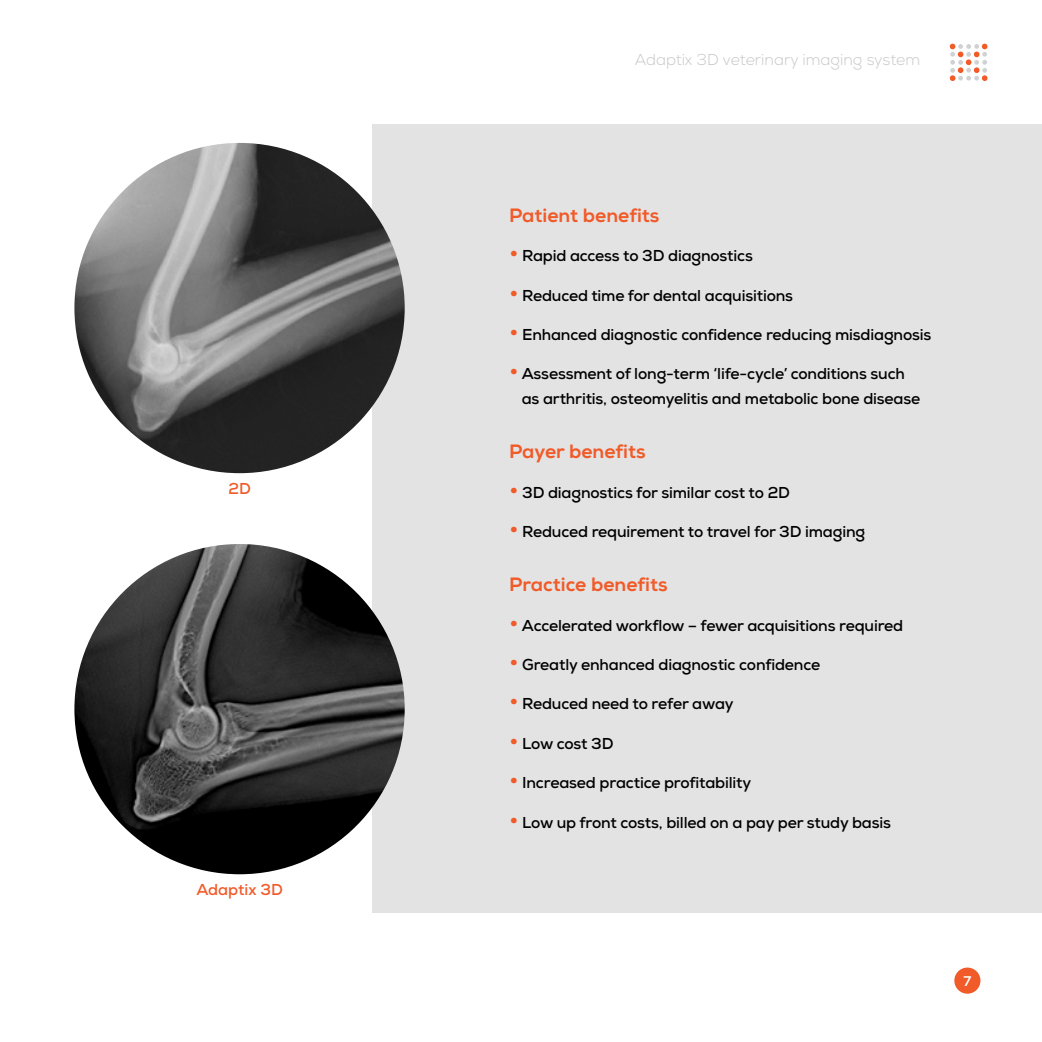
<style>
.page{position:relative;width:1042px;height:1042px;background:#fff}
.page>*{position:absolute;margin:0;border:0;box-sizing:border-box;transform-origin:0 0}
.t1{font:800 19.25px "Nexa";color:#f15a29}
.t2{font:700 15.75px/24.5px "Nexa";letter-spacing:-.01em;color:#000}
.t3{font:300 15.75px "Nexa";color:#c6c6c6}
.t4{font:700 15.75px "Nexa";color:#f15a29}
.t5{font:700 14px "Nexa";color:#fff}
.s1{font-size:24.5px;color:#f15a29}
</style>
<div class="page">
<svg style="left:950px;top:44px;width:37px;height:37px"></svg>
<div style="left:954px;top:967px;width:26px;height:26px;background:#f15a29;border-radius:50%"></div>
<div style="left:372px;top:124px;width:670px;height:789px;background:#e3e3e3"></div>
<img style="left:74px;top:143px;width:331px;height:330px;border-radius:165px">
<img style="left:74px;top:544px;width:331px;height:330px;border-radius:165px">
<p class="t4" style="left:228px;top:478px;width:24px">2D</p>
<p class="t4" style="left:196px;top:880px;width:88px">Adaptix 3D</p>
<p class="t3" style="left:635px;top:51px;width:287px">Adaptix 3D veterinary imaging system</p>
<p class="t1" style="left:509px;top:203px;width:152px">Patient benefits</p>
<p class="t2" style="left:509px;top:243px;width:245px"><span class="s1">•</span> Rapid access to 3D diagnostics</p>
<p class="t2" style="left:509px;top:283px;width:285px"><span class="s1">•</span> Reduced time for dental acquisitions</p>
<p class="t2" style="left:509px;top:322px;width:424px"><span class="s1">•</span> Enhanced diagnostic confidence reducing misdiagnosis</p>
<p class="t2" style="left:522px;top:362px;width:400px;text-indent:-13px"><span class="s1">•</span> Assessment of long-term ‘life-cycle’ conditions such as arthritis, osteomyelitis and metabolic bone disease</p>
<p class="t1" style="left:509px;top:440px;width:138px">Payer benefits</p>
<p class="t2" style="left:509px;top:480px;width:282px"><span class="s1">•</span> 3D diagnostics for similar cost to 2D</p>
<p class="t2" style="left:509px;top:519px;width:357px"><span class="s1">•</span> Reduced requirement to travel for 3D imaging</p>
<p class="t1" style="left:509px;top:573px;width:160px">Practice benefits</p>
<p class="t2" style="left:509px;top:613px;width:396px"><span class="s1">•</span> Accelerated workflow – fewer acquisitions required</p>
<p class="t2" style="left:509px;top:652px;width:313px"><span class="s1">•</span> Greatly enhanced diagnostic confidence</p>
<p class="t2" style="left:509px;top:692px;width:226px"><span class="s1">•</span> Reduced need to refer away</p>
<p class="t2" style="left:509px;top:731px;width:106px"><span class="s1">•</span> Low cost 3D</p>
<p class="t2" style="left:509px;top:770px;width:244px"><span class="s1">•</span> Increased practice profitability</p>
<p class="t2" style="left:509px;top:810px;width:383px"><span class="s1">•</span> Low up front costs, billed on a pay per study basis</p>
<p class="t5" style="left:963px;top:972px;width:9px">7</p>
</div>
